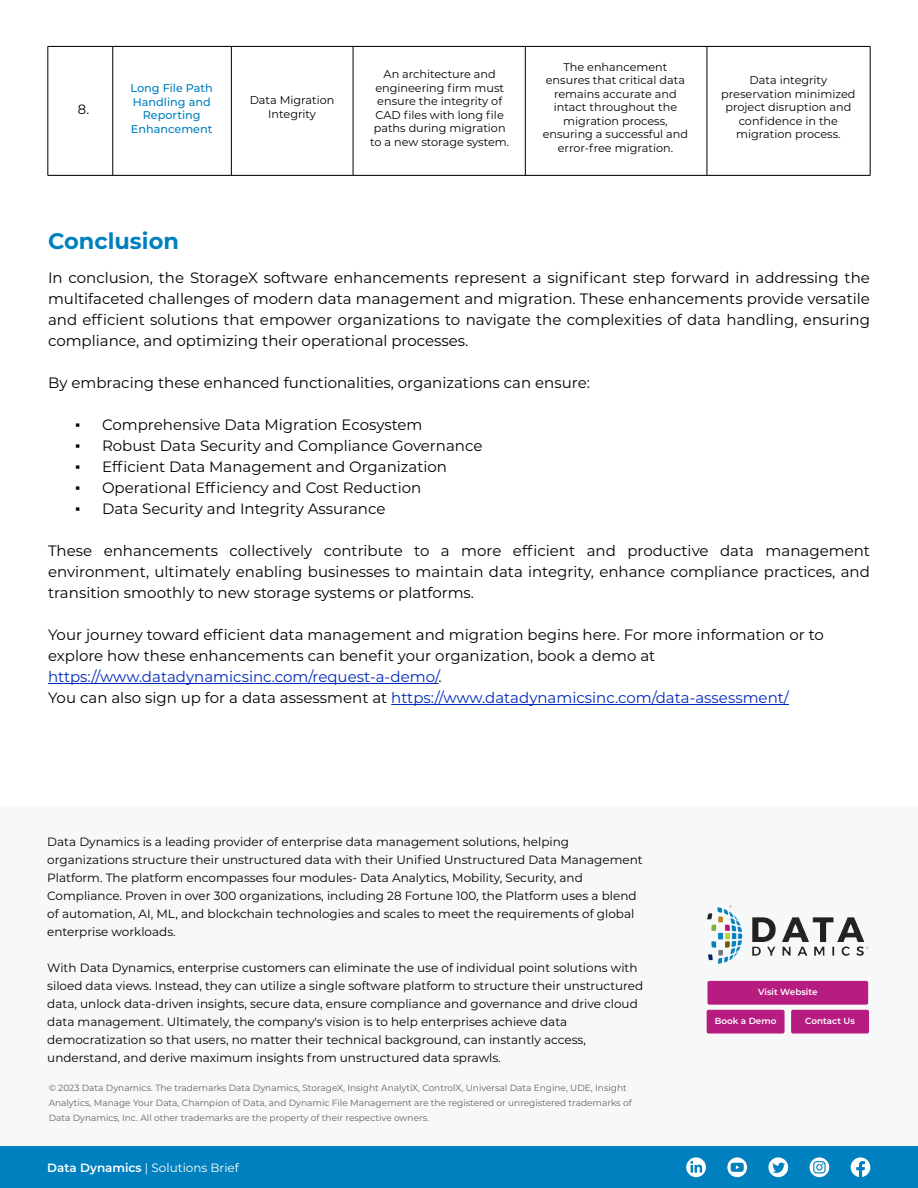
<style>
.page{position:relative;width:918px;height:1188px;background:#fff}
.page>*{position:absolute;margin:0;border:0;box-sizing:border-box;transform-origin:0 0}
.t1{font:700 22.5px "Montserrat";color:#0080be}
.t2{font:15px/21px "Montserrat";color:#000;text-align:justify}
.t3{font:13.5px "Montserrat";color:#000}
.t4{font:12px/18px "Montserrat";color:#000}
.t5{font:12px "Montserrat";color:#fff}
.t6{font:11.25px/13.5px "Montserrat";color:#000;text-align:center}
.t7{font:500 11.25px/13.5px "Montserrat";color:#0080be;text-align:center}
.t8{font:9px/15px "Montserrat";color:#636363}
.t9{font:600 8.85px "Montserrat";color:#fff}
.s1{font-family:"Times New Roman"}
.s2{color:#0029bc}
.s3{font-weight:600}
</style>
<div class="page">
<hr style="left:48px;top:46px;width:1px;height:129px;background:#000">
<hr style="left:112px;top:46px;width:1px;height:129px;background:#000">
<hr style="left:231px;top:46px;width:1px;height:129px;background:#000">
<hr style="left:353px;top:46px;width:1px;height:129px;background:#000">
<hr style="left:525px;top:46px;width:1px;height:129px;background:#000">
<hr style="left:707px;top:46px;width:1px;height:129px;background:#000">
<hr style="left:870px;top:46px;width:1px;height:129px;background:#000">
<hr style="left:48px;top:175px;width:822px;height:1px;background:#000">
<hr style="left:48px;top:46px;width:822px;height:1px;background:#000">
<hr style="left:48px;top:683px;width:391px;height:1px;background:#0029bc">
<hr style="left:391px;top:704px;width:398px;height:1px;background:#0029bc">
<div style="left:0;top:1147px;width:918px;height:41px;background:#0080be"></div>
<div style="left:0;top:807px;width:918px;height:339px;background:#f7f8f8"></div>
<img style="left:707px;top:905px;width:161px;height:59px">
<div style="left:707px;top:981px;width:161px;height:24px;background:#b71d81;border-radius:2px"></div>
<div style="left:791px;top:1010px;width:78px;height:24px;background:#b71d81;border-radius:2px"></div>
<div style="left:707px;top:1010px;width:78px;height:24px;background:#b71d81;border-radius:2px"></div>
<div style="left:810px;top:1157px;width:19px;height:20px;background:#fff;border-radius:50%"></div>
<svg style="left:813px;top:1161px;width:13px;height:13px"></svg>
<div style="left:768px;top:1157px;width:20px;height:20px;background:#fff;border-radius:50%"></div>
<svg style="left:772px;top:1163px;width:13px;height:10px"></svg>
<svg style="left:727px;top:1157px;width:20px;height:20px"></svg>
<svg style="left:731px;top:1163px;width:13px;height:9px"></svg>
<svg style="left:686px;top:1157px;width:20px;height:20px"></svg>
<svg style="left:690px;top:1161px;width:12px;height:12px"></svg>
<svg style="left:851px;top:1157px;width:19px;height:20px"></svg>
<p class="t3" style="left:78px;top:100px;width:13px">8.</p>
<p class="t7" style="left:130px;top:81px;width:84px">Long File Path<br>Handling and<br>Reporting<br>Enhancement</p>
<p class="t6" style="left:250px;top:93px;width:86px">Data Migration<br>Integrity</p>
<p class="t6" style="left:370px;top:67px;width:140px">An architecture and engineering firm must ensure the integrity of<br>CAD files with long file paths during migration to a new storage system.</p>
<p class="t6" style="left:543px;top:60px;width:147px">The enhancement ensures that critical data remains accurate and intact throughout the migration process, ensuring a successful and error-free migration.</p>
<p class="t6" style="left:721px;top:73px;width:136px">Data integrity preservation minimized project disruption and confidence in the migration process.</p>
<h1 class="t1" style="left:48px;top:225px;width:132px">Conclusion</h1>
<p class="t2" style="left:48px;top:267px;width:823px">In conclusion, the StorageX software enhancements represent a significant step forward in addressing the multifaceted challenges of modern data management and migration. These enhancements provide versatile and efficient solutions that empower organizations to navigate the complexities of data handling, ensuring compliance, and optimizing their operational processes.</p>
<p class="t2" style="left:48px;top:372px;width:543px">By embracing these enhanced functionalities, organizations can ensure:</p>
<p class="t2" style="left:75px;top:414px;width:349px"><span class="s1">▪</span> Comprehensive Data Migration Ecosystem</p>
<p class="t2" style="left:75px;top:435px;width:409px"><span class="s1">▪</span> Robust Data Security and Compliance Governance</p>
<p class="t2" style="left:75px;top:456px;width:374px"><span class="s1">▪</span> Efficient Data Management and Organization</p>
<p class="t2" style="left:75px;top:477px;width:348px"><span class="s1">▪</span> Operational Efficiency and Cost Reduction</p>
<p class="t2" style="left:75px;top:498px;width:312px"><span class="s1">▪</span> Data Security and Integrity Assurance</p>
<p class="t2" style="left:48px;top:540px;width:823px">These enhancements collectively contribute to a more efficient and productive data management environment, ultimately enabling businesses to maintain data integrity, enhance compliance practices, and transition smoothly to new storage systems or platforms.</p>
<p class="t2" style="left:48px;top:624px;width:777px;text-align:left">Your journey toward efficient data management and migration begins here. For more information or to explore how these enhancements can benefit your organization, book a demo at <span class="s2">https://www.datadynamicsinc.com/request-a-demo/</span>.<br>You can also sign up for a data assessment at <span class="s2">https://www.datadynamicsinc.com/data-assessment/</span></p>
<p class="t4" style="left:47px;top:832px;width:597px">Data Dynamics is a leading provider of enterprise data management solutions, helping organizations structure their unstructured data with their Unified Unstructured Data Management Platform. The platform encompasses four modules- Data Analytics, Mobility, Security, and Compliance. Proven in over 300 organizations, including 28 Fortune 100, the Platform uses a blend of automation, AI, ML, and blockchain technologies and scales to meet the requirements of global enterprise workloads.</p>
<p class="t4" style="left:47px;top:958px;width:598px">With Data Dynamics, enterprise customers can eliminate the use of individual point solutions with siloed data views. Instead, they can utilize a single software platform to structure their unstructured data, unlock data-driven insights, secure data, ensure compliance and governance and drive cloud data management. Ultimately, the company's vision is to help enterprises achieve data democratization so that users, no matter their technical background, can instantly access, understand, and derive maximum insights from unstructured data sprawls.</p>
<p class="t8" style="left:49px;top:1080px;width:585px">© 2023 Data Dynamics. The trademarks Data Dynamics, StorageX, Insight AnalytiX, ControlX, Universal Data Engine, UDE, Insight<br>Analytics, Manage Your Data, Champion of Data, and Dynamic File Management are the registered or unregistered trademarks of<br>Data Dynamics, Inc. All other trademarks are the property of their respective owners.</p>
<p class="t5" style="left:47px;top:1160px;width:193px"><span class="s3">Data Dynamics</span> | Solutions Brief</p>
<p class="t9" style="left:758px;top:986px;width:61px">Visit Website</p>
<p class="t9" style="left:715px;top:1015px;width:63px">Book a Demo</p>
<p class="t9" style="left:805px;top:1015px;width:51px">Contact Us</p>
</div>
